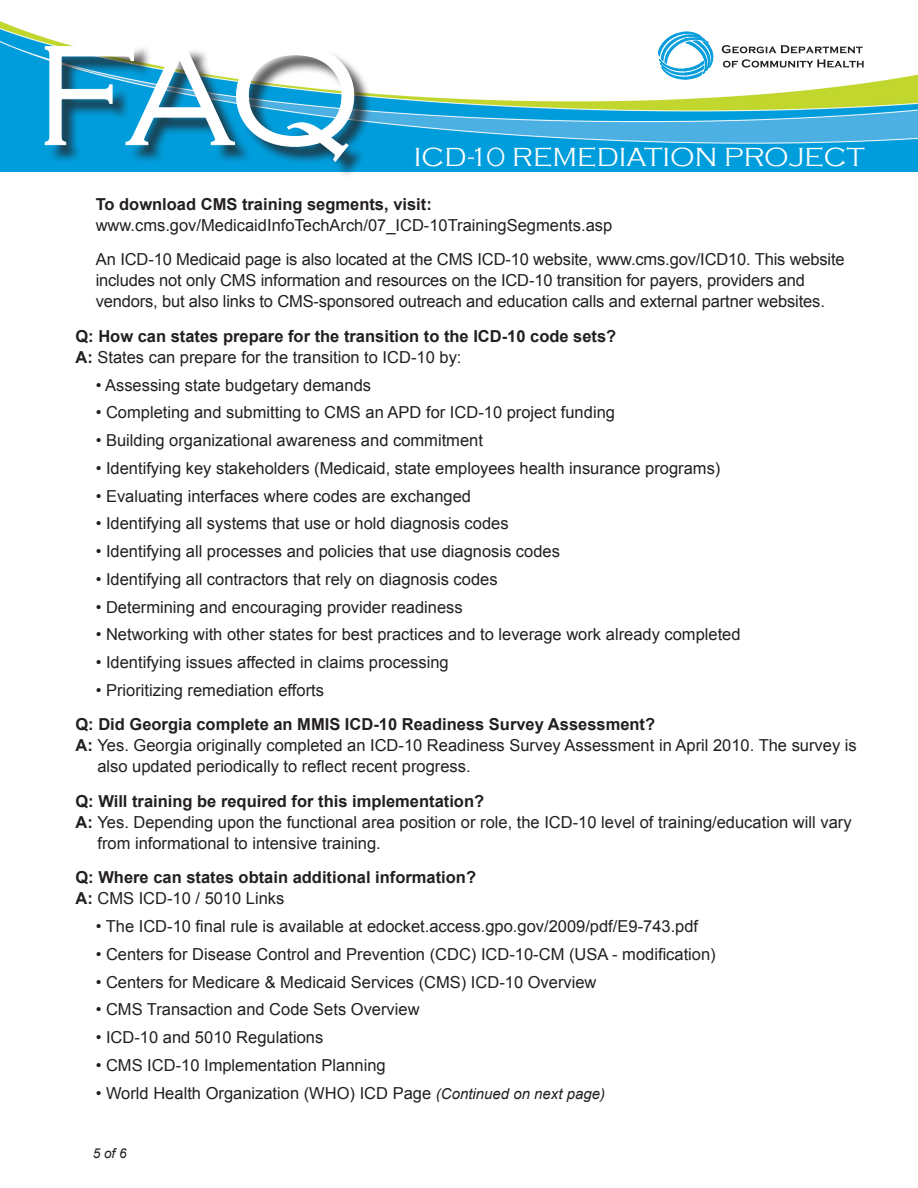
<style>
.page{position:relative;width:918px;height:1188px;background:#fff}
.page>*{position:absolute;margin:0;border:0;box-sizing:border-box;transform-origin:0 0}
.text{font:300 147px "Copperplate Gothic";color:#fff}
.t1{font:300 27px "Copperplate Gothic";color:#fff}
.text-2{font:16.5px/21px "Arial";color:#231f20}
.question{font:700 16.5px "Arial";color:#231f20}
.t2{font:italic 13.5px "Arial";color:#231f20}
.s1{font-weight:700}
.s2{font-style:italic;font-size:15px}
</style>
<div class="page">
<img style="left:0;top:21px;width:918px;height:151px">
<div style="left:48px;top:44px;width:325px;height:135px;background:#231f20;opacity:.75"></div>
<svg style="left:44px;top:41px;width:311px;height:122px"></svg>
<svg style="left:658px;top:32px;width:55px;height:47px"></svg>
<svg style="left:722px;top:45px;width:142px;height:23px"></svg>
<p class="text" style="left:34px;top:16px;width:329px">FAQ</p>
<p class="t1" style="left:414px;top:142px;width:452px">ICD -10 REMEDIATION PROJECT</p>
<p class="text-2" style="left:96px;top:194px;width:518px"><span class="s1">To download CMS training segments, visit: </span>www.cms.gov/MedicaidInfoTechArch/07_ICD-10TrainingSegments.asp</p>
<p class="text-2" style="left:96px;top:249px;width:750px">An ICD-10 Medicaid page is also located at the CMS ICD-10 website, www.cms.gov/ICD10. This website includes not only CMS information and resources on the ICD-10 transition for payers, providers and vendors, but also links to CMS-sponsored outreach and education calls and external partner websites.</p>
<p class="question" style="left:75px;top:325px;width:542px">Q: How can states prepare for the transition to the ICD-10 code sets?</p>
<p class="text-2" style="left:75px;top:347px;width:388px"><span class="s1">A:</span> States can prepare for the transition to ICD-10 by:</p>
<p class="text-2" style="left:96px;top:374px;width:277px">• Assessing state budgetary demands</p>
<p class="text-2" style="left:96px;top:402px;width:521px">• Completing and submitting to CMS an APD for ICD-10 project funding</p>
<p class="text-2" style="left:96px;top:430px;width:389px">• Building organizational awareness and commitment</p>
<p class="text-2" style="left:96px;top:458px;width:626px">• Identifying key stakeholders (Medicaid, state employees health insurance programs)</p>
<p class="text-2" style="left:96px;top:485px;width:377px">• Evaluating interfaces where codes are exchanged</p>
<p class="text-2" style="left:96px;top:513px;width:414px">• Identifying all systems that use or hold diagnosis codes</p>
<p class="text-2" style="left:96px;top:541px;width:466px">• Identifying all processes and policies that use diagnosis codes</p>
<p class="text-2" style="left:96px;top:569px;width:403px">• Identifying all contractors that rely on diagnosis codes</p>
<p class="text-2" style="left:96px;top:596px;width:369px">• Determining and encouraging provider readiness</p>
<p class="text-2" style="left:96px;top:624px;width:646px">• Networking with other states for best practices and to leverage work already completed</p>
<p class="text-2" style="left:96px;top:652px;width:355px">• Identifying issues affected in claims processing</p>
<p class="text-2" style="left:96px;top:680px;width:230px">• Prioritizing remediation efforts</p>
<p class="question" style="left:75px;top:714px;width:581px">Q: Did Georgia complete an MMIS ICD-10 Readiness Survey Assessment?</p>
<p class="text-2" style="left:97px;top:735px;width:761px;text-indent:-22px"><span class="s1">A:</span> Yes. Georgia originally completed an ICD-10 Readiness Survey Assessment in April 2010. The survey is also updated periodically to reflect recent progress.</p>
<p class="question" style="left:75px;top:790px;width:410px">Q: Will training be required for this implementation?</p>
<p class="text-2" style="left:97px;top:812px;width:756px;text-indent:-22px"><span class="s1">A:</span> Yes. Depending upon the functional area position or role, the ICD-10 level of training/education will vary from informational to intensive training.</p>
<p class="question" style="left:75px;top:867px;width:402px">Q: Where can states obtain additional information?</p>
<p class="text-2" style="left:75px;top:888px;width:211px"><span class="s1">A:</span> CMS ICD-10 / 5010 Links</p>
<p class="text-2" style="left:96px;top:916px;width:604px">• The ICD-10 final rule is available at edocket.access.gpo.gov/2009/pdf/E9-743.pdf</p>
<p class="text-2" style="left:96px;top:944px;width:622px">• Centers for Disease Control and Prevention (CDC) ICD-10-CM (USA - modification)</p>
<p class="text-2" style="left:96px;top:971px;width:502px">• Centers for Medicare &amp; Medicaid Services (CMS) ICD-10 Overview</p>
<p class="text-2" style="left:96px;top:999px;width:325px">• CMS Transaction and Code Sets Overview</p>
<p class="text-2" style="left:96px;top:1027px;width:229px">• ICD-10 and 5010 Regulations</p>
<p class="text-2" style="left:96px;top:1055px;width:292px">• CMS ICD-10 Implementation Planning</p>
<p class="text-2" style="left:96px;top:1082px;width:511px">• World Health Organization (WHO) ICD Page <span class="s2">(Continued on next page)</span></p>
<p class="t2" style="left:93px;top:1145px;width:35px">5 of 6</p>
</div>
